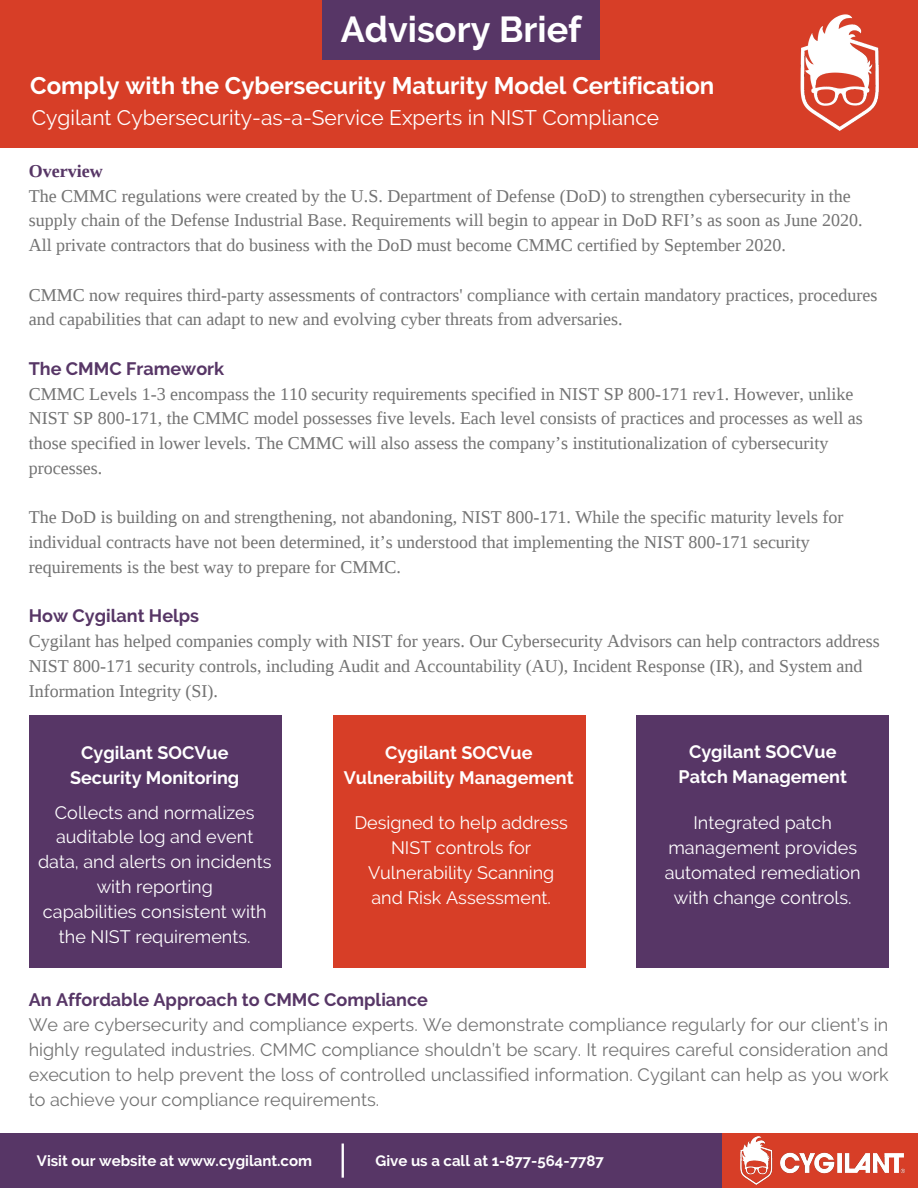
<style>
.page{position:relative;width:918px;height:1188px;background:#fff}
.page>*{position:absolute;margin:0;border:0;box-sizing:border-box;transform-origin:0 0}
.t1{font:700 36px "Raleway";color:#fff}
.t2{font:700 24px "Raleway";color:#fff}
.t3{font:21px "Raleway";color:#fff}
.t4{font:18px/24.8px "Liberation Serif";color:#737373}
.t5{font:18px/25px "Raleway";color:#737373;text-align:justify}
.t6{font:18px/24.8px "Raleway";color:#fff;text-align:center}
.t7{font:700 18px/24.8px "Raleway";color:#fff;text-align:center}
.t8{font:700 18px "Raleway";color:#573666}
.t9{font:700 18px "Liberation Serif";color:#573666}
.t10{font:700 15px "Raleway";color:#fff}
</style>
<div class="page">
<div style="left:0;top:0;width:918px;height:147px;background:#d73e27"></div>
<div style="left:0;top:1133px;width:722px;height:55px;background:#573666"></div>
<div style="left:722px;top:1133px;width:196px;height:55px;background:#d73e27"></div>
<div style="left:322px;top:0;width:278px;height:60px;background:#573666"></div>
<div style="left:333px;top:715px;width:252px;height:253px;background:#d73e27"></div>
<div style="left:637px;top:715px;width:252px;height:253px;background:#573666"></div>
<img style="left:740px;top:1137px;width:164px;height:47px">
<div style="left:29px;top:715px;width:252px;height:253px;background:#573666"></div>
<img style="left:800px;top:14px;width:79px;height:116px">
<svg style="left:342px;top:1144px;width:2px;height:34px"></svg>
<h1 class="t1" style="left:341px;top:8px;width:242px">Advisory Brief</h1>
<h2 class="t2" style="left:30px;top:72px;width:686px">Comply with the Cybersecurity Maturity Model Certification</h2>
<p class="t3" style="left:32px;top:105px;width:629px">Cygilant Cybersecurity-as-a-Service Experts in NIST Compliance</p>
<p class="t9" style="left:29px;top:161px;width:75px">Overview</p>
<p class="t4" style="left:29px;top:183px;width:835px">The CMMC regulations were created by the U.S. Department of Defense (DoD) to strengthen cybersecurity in the supply chain of the Defense Industrial Base. Requirements will begin to appear in DoD RFI’s as soon as June 2020.<br>All private contractors that do business with the DoD must become CMMC certified by September 2020.</p>
<p class="t4" style="left:29px;top:282px;width:850px">CMMC now requires third-party assessments of contractors' compliance with certain mandatory practices, procedures and capabilities that can adapt to new and evolving cyber threats from adversaries.</p>
<p class="t8" style="left:29px;top:358px;width:197px">The CMMC Framework</p>
<p class="t4" style="left:29px;top:381px;width:836px">CMMC Levels 1-3 encompass the 110 security requirements specified in NIST SP 800-171 rev1. However, unlike NIST SP 800-171, the CMMC model possesses five levels. Each level consists of practices and processes as well as those specified in lower levels. The CMMC will also assess the company’s institutionalization of cybersecurity processes.</p>
<p class="t4" style="left:29px;top:505px;width:816px">The DoD is building on and strengthening, not abandoning, NIST 800-171. While the specific maturity levels for individual contracts have not been determined, it’s understood that implementing the NIST 800-171 security requirements is the best way to prepare for CMMC.</p>
<p class="t8" style="left:29px;top:605px;width:172px">How Cygilant Helps</p>
<p class="t4" style="left:29px;top:629px;width:853px">Cygilant has helped companies comply with NIST for years. Our Cybersecurity Advisors can help contractors address<br>NIST 800-171 security controls, including Audit and Accountability (AU), Incident Response (IR), and System and<br>Information Integrity (SI).</p>
<p class="t7" style="left:70px;top:741px;width:171px">Cygilant SOCVue<br>Security Monitoring</p>
<p class="t6" style="left:38px;top:800px;width:235px">Collects and normalizes auditable log and event data, and alerts on incidents with reporting<br>capabilities consistent with the NIST requirements.</p>
<p class="t7" style="left:344px;top:740px;width:232px">Cygilant SOCVue<br>Vulnerability Management</p>
<p class="t6" style="left:354px;top:811px;width:215px">Designed to help address<br>NIST controls for<br>Vulnerability Scanning and Risk Assessment.</p>
<p class="t7" style="left:679px;top:740px;width:170px">Cygilant SOCVue<br>Patch Management</p>
<p class="t6" style="left:665px;top:811px;width:198px">Integrated patch management provides automated remediation with change controls.</p>
<p class="t8" style="left:29px;top:989px;width:401px">An Affordable Approach to CMMC Compliance</p>
<p class="t5" style="left:29px;top:1012px;width:861px">We are cybersecurity and compliance experts. We demonstrate compliance regularly for our client’s in highly regulated industries. CMMC compliance shouldn’t be scary. It requires careful consideration and execution to help prevent the loss of controlled unclassified information. Cygilant can help as you work to achieve your compliance requirements.</p>
<p class="t10" style="left:37px;top:1152px;width:277px">Visit our website at www.cygilant.com</p>
<p class="t10" style="left:376px;top:1152px;width:230px">Give us a call at 1-877-564-7787</p>
</div>
